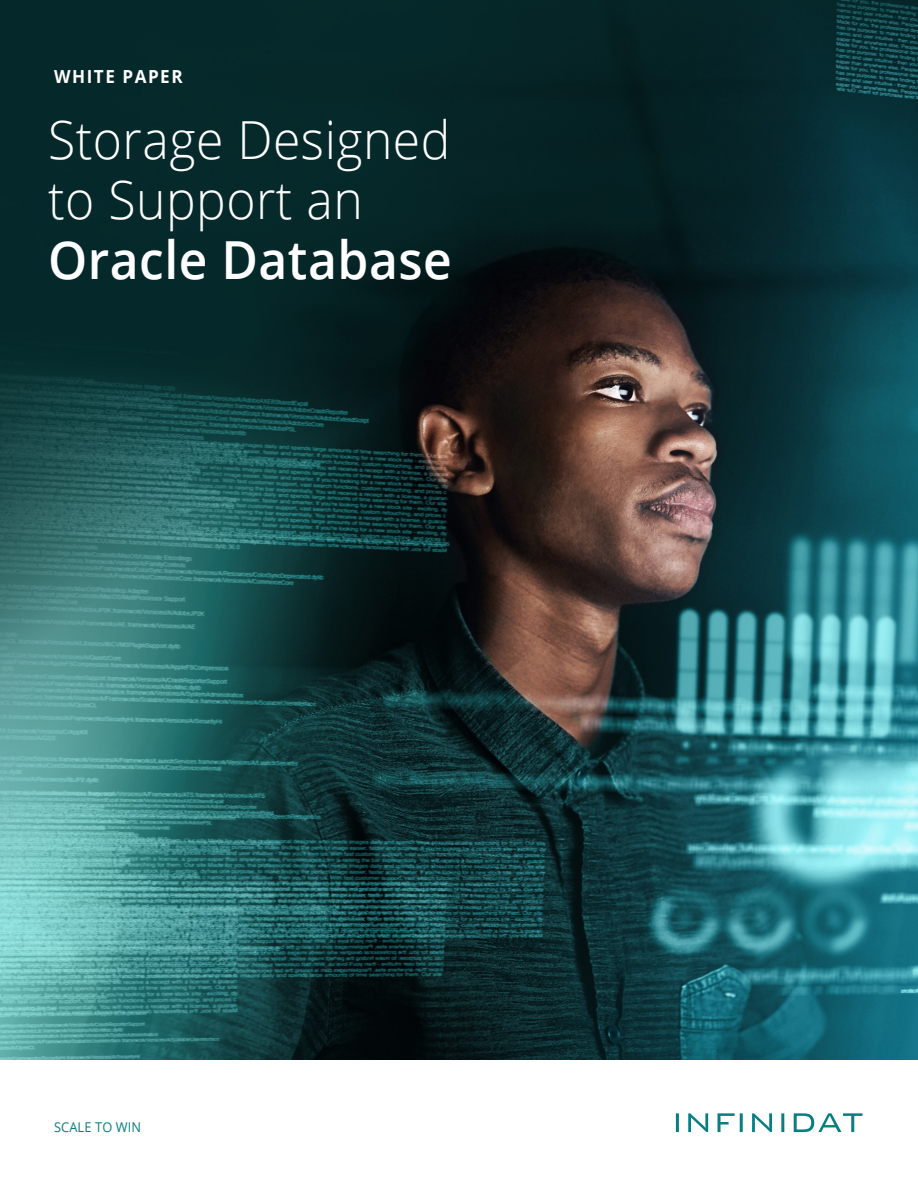
<style>
.page{position:relative;width:918px;height:1188px;background:#fff}
.page>*{position:absolute;margin:0;border:0;box-sizing:border-box;transform-origin:0 0}
.Subtitle_2{font:300 52.5px/60px "Open Sans";letter-spacing:.01em;color:#fff;scale:.95 1}
.Subtitle_2-2{font:700 18px "Open Sans";letter-spacing:.09em;color:#fff;scale:.95 1}
.Subtitle_2-3{font:13.5px "Open Sans";letter-spacing:.01em;color:#077e82;scale:.95 1}
.s1{font-weight:600}
</style>
<div class="page">
<img style="left:0;top:0;width:918px;height:1059px">
<svg style="left:676px;top:1113px;width:187px;height:19px"></svg>
<p class="Subtitle_2-2" style="left:54px;top:64px;width:137px">WHITE PAPER</p>
<p class="Subtitle_2" style="left:48px;top:109px;width:427px">Storage Designed to Support an<br><span class="s1">Oracle Database</span></p>
<p class="Subtitle_2-3" style="left:54px;top:1118px;width:93px">SCALE TO WIN</p>
</div>
